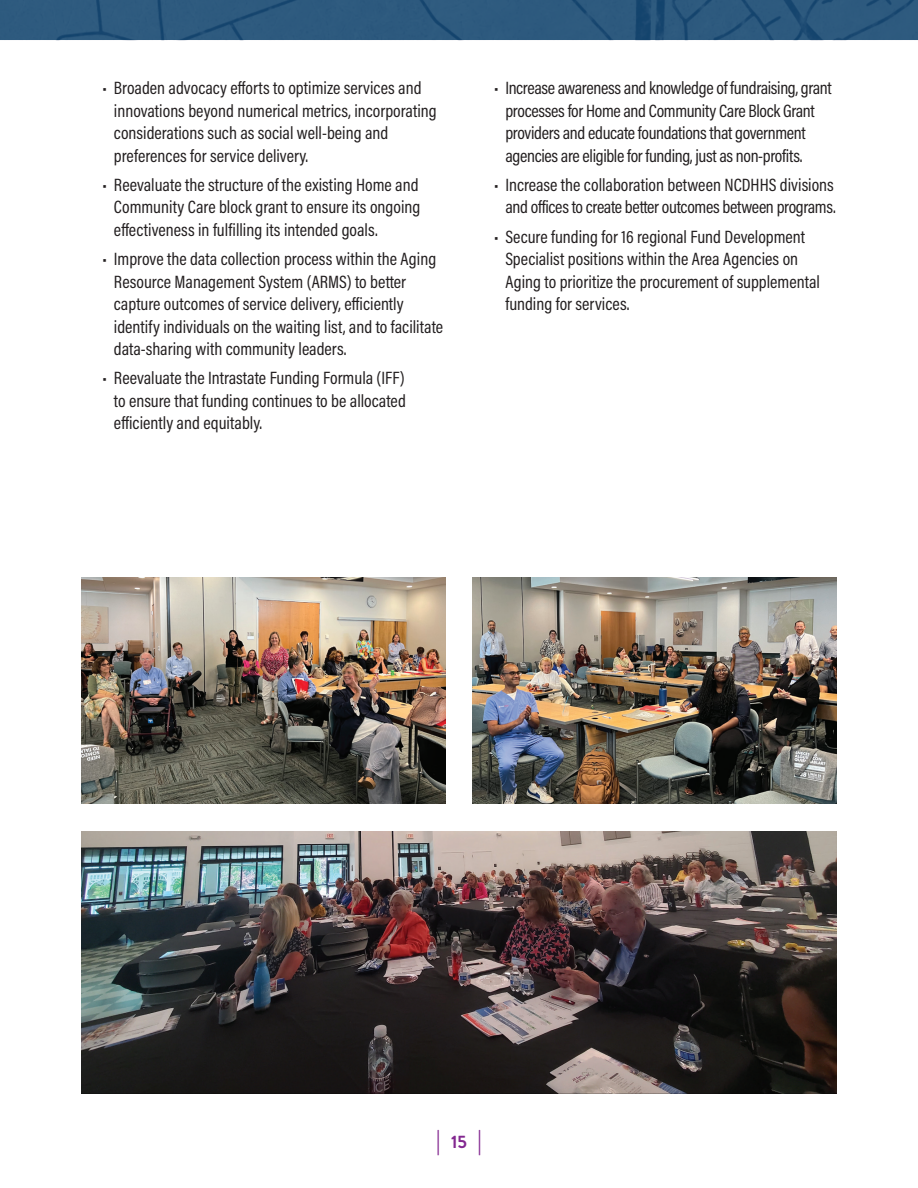
<style>
.page{position:relative;width:918px;height:1188px;background:#fff}
.page>*{position:absolute;margin:0;border:0;box-sizing:border-box;transform-origin:0 0}
.t1{font:700 24px "Brandon Grotesque";color:#832890}
.t2{font:18px/22.5px "Acumin Pro Cond";color:#231f20}
.t3{font:18px/22.5px "Acumin Pro Cond";letter-spacing:-.02em;color:#231f20}
.s1{font-size:18px}
</style>
<div class="page">
<img style="left:0;top:0;width:918px;height:40px">
<img style="left:81px;top:832px;width:756px;height:261px">
<img style="left:472px;top:578px;width:365px;height:226px">
<img style="left:81px;top:578px;width:365px;height:226px">
<p class="t2" style="left:114px;top:76px;width:324px;text-indent:-11px">• Broaden advocacy eforts to optimize services and innovations beyond numerical metrics, incorporating considerations such as social well-being and preferences for service delivery.</p>
<p class="t2" style="left:114px;top:173px;width:308px;text-align:justify;text-indent:-11px">• Reevaluate the structure of the existing Home and Community Care block grant to ensure its ongoing efectiveness in fulfilling its intended goals.</p>
<p class="t2" style="left:114px;top:247px;width:331px;text-indent:-11px">• Improve the data collection process within the Aging Resource Management System (ARMS) to better capture outcomes of service delivery, eficiently identify individuals on the waiting list, and to facilitate data-sharing with community leaders.</p>
<p class="t2" style="left:114px;top:367px;width:294px;text-align:justify;text-indent:-11px">• Reevaluate the Intrastate Funding Formula (IFF) to ensure that funding continues to be allocated eficiently and equitably.</p>
<p class="t3" style="left:505px;top:76px;width:328px;text-indent:-11px">• Increase awareness and knowledge of fundraising, grant processes for Home and Community Care Block Grant providers and educate foundations that government agencies are eligible for funding, just as non-profits.</p>
<p class="t2" style="left:494px;top:173px;width:343px;text-align:right">• Increase the collaboration between NCDHHS divisions and ofices to create better outcomes between programs.</p>
<p class="t2" style="left:505px;top:225px;width:316px;text-indent:-11px">• Secure funding for 16 regional Fund Development Specialist positions within the Area Agencies on Aging to prioritize the procurement of supplemental funding for services.</p>
<h1 class="t1" style="left:436px;top:1125px;width:47px">| <span class="s1">15</span> |</h1>
</div>
